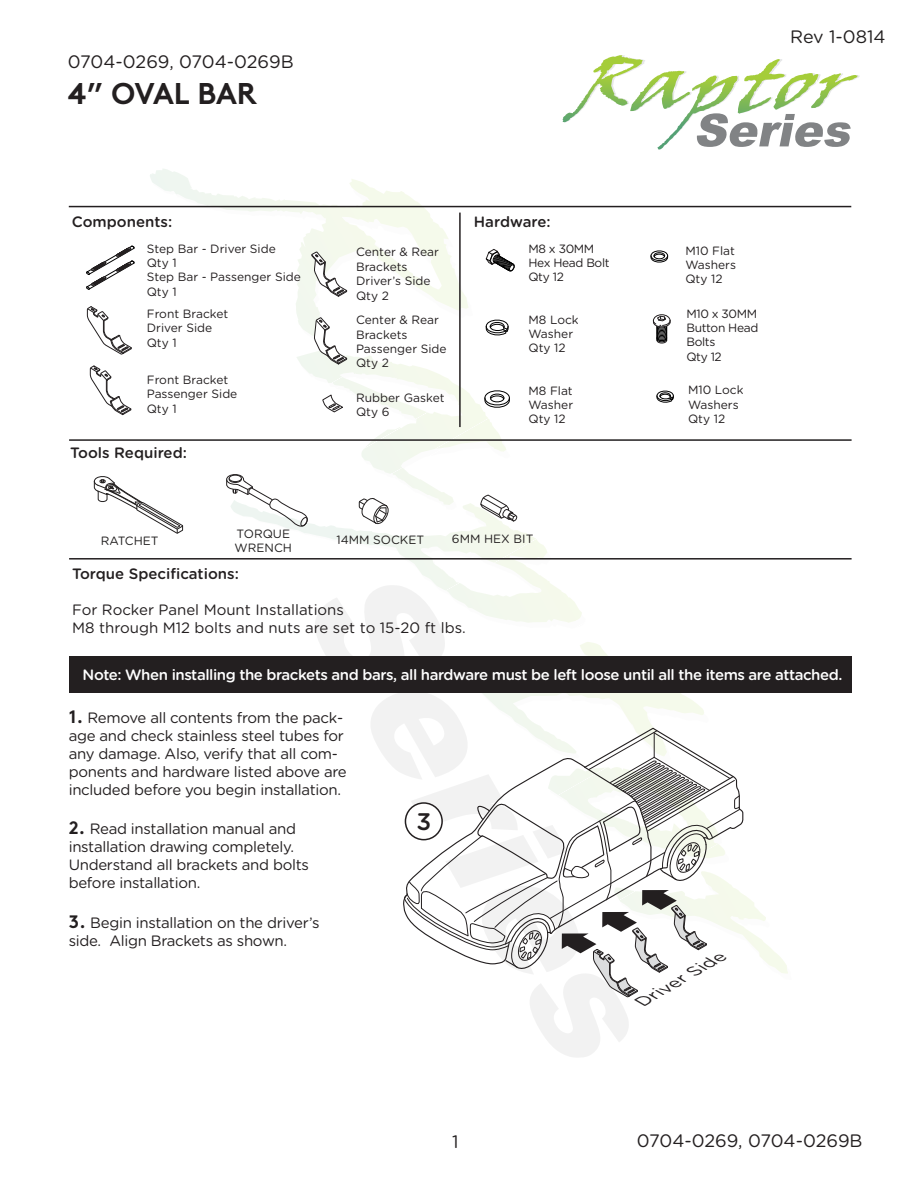
<style>
.page{position:relative;width:918px;height:1188px;background:#fff}
.page>*{position:absolute;margin:0;border:0;box-sizing:border-box;transform-origin:0 0}
.t1{font:700 30px "Brown";letter-spacing:-.005em;color:#231f20}
.t2{font:500 24px "Gotham Rounded";color:#231f20}
.t3{font:18px "Gotham Rounded";letter-spacing:-.01em;color:#231f20}
.t4{font:18px "Gotham Rounded";color:#221f1f}
.t5{font:italic 15.6px "Gotham Rounded";color:#231f20;scale:1.15 1}
.t6{font:15px/18px "Gotham Rounded";letter-spacing:-.02em;color:#231f20}
.t7{font:500 15px "Gotham Rounded";letter-spacing:-.03em;color:#fff}
.t8{font:15px/18px "Gotham Rounded";color:#231f20}
.t9{font:500 15px "Gotham Rounded";color:#231f20}
.t10{font:12px/14.4px "Gotham Rounded";color:#231f20}
.t11{font:12px/14.4px "Gotham Rounded";letter-spacing:-.03em;color:#231f20}
.t12{font:12px/14.4px "Gotham Rounded";color:#211f1f}
.t13{font:12px "Gotham Rounded";color:#221f1f}
.s1{font-family:"Brown";font-weight:700;font-size:18px}
</style>
<div class="page">
<svg style="left:294px;top:191px;width:498px;height:783px"></svg>
<svg style="left:484px;top:389px;width:26px;height:20px"></svg>
<svg style="left:485px;top:318px;width:24px;height:18px"></svg>
<svg style="left:486px;top:249px;width:29px;height:23px"></svg>
<svg style="left:563px;top:55px;width:297px;height:94px"></svg>
<hr style="left:69px;top:206px;width:782px;height:1px;background:#231f20">
<hr style="left:459px;top:213px;width:2px;height:214px;background:#231f20">
<hr style="left:69px;top:439px;width:783px;height:2px;background:#231f20">
<hr style="left:69px;top:558px;width:783px;height:2px;background:#231f20">
<svg style="left:359px;top:497px;width:30px;height:28px"></svg>
<svg style="left:94px;top:476px;width:90px;height:58px"></svg>
<svg style="left:226px;top:473px;width:83px;height:56px"></svg>
<svg style="left:650px;top:249px;width:18px;height:15px"></svg>
<svg style="left:656px;top:390px;width:18px;height:13px"></svg>
<svg style="left:653px;top:314px;width:18px;height:30px"></svg>
<svg style="left:480px;top:495px;width:38px;height:27px"></svg>
<div style="left:69px;top:656px;width:783px;height:37px;background:#231f20"></div>
<svg style="left:86px;top:246px;width:48px;height:43px"></svg>
<svg style="left:90px;top:365px;width:41px;height:50px"></svg>
<svg style="left:314px;top:318px;width:33px;height:47px"></svg>
<svg style="left:150px;top:169px;width:229px;height:138px"></svg>
<svg style="left:322px;top:394px;width:21px;height:19px"></svg>
<svg style="left:313px;top:585px;width:427px;height:472px"></svg>
<svg style="left:87px;top:306px;width:45px;height:49px"></svg>
<p class="t3" style="left:68px;top:49px;width:227px">0704-0269, 0704-0269B</p>
<h1 class="t1" style="left:68px;top:69px;width:191px">4” OVAL BAR</h1>
<p class="t9" style="left:72px;top:211px;width:102px">Components:</p>
<p class="t10" style="left:147px;top:241px;width:156px">Step Bar - Driver Side<br>Qty 1<br>Step Bar - Passenger Side<br>Qty 1</p>
<p class="t10" style="left:147px;top:306px;width:83px">Front Bracket<br>Driver Side<br>Qty 1</p>
<p class="t10" style="left:147px;top:372px;width:92px">Front Bracket<br>Passenger Side<br>Qty 1</p>
<p class="t9" style="left:70px;top:442px;width:118px">Tools Required:</p>
<p class="t10" style="left:356px;top:244px;width:84px">Center &amp; Rear<br>Brackets<br>Driver’s Side<br>Qty 2</p>
<p class="t10" style="left:356px;top:312px;width:92px">Center &amp; Rear<br>Brackets<br>Passenger Side<br>Qty 2</p>
<p class="t10" style="left:356px;top:390px;width:90px">Rubber Gasket<br>Qty 6</p>
<p class="t9" style="left:474px;top:211px;width:78px">Hardware:</p>
<p class="t11" style="left:528px;top:241px;width:83px">M8 x 30MM<br>Hex Head Bolt<br>Qty 12</p>
<p class="t10" style="left:528px;top:312px;width:52px">M8 Lock<br>Washer<br>Qty 12</p>
<p class="t10" style="left:528px;top:383px;width:46px;text-align:justify">M8 Flat Washer Qty 12</p>
<p class="t12" style="left:235px;top:526px;width:59px">TORQUE<br>WRENCH</p>
<p class="t12" style="left:101px;top:533px;width:60px">RATCHET</p>
<p class="t13" style="left:336px;top:531px;width:89px">14MM SOCKET</p>
<p class="t10" style="left:452px;top:531px;width:83px">6MM HEX BIT</p>
<p class="t4" style="left:790px;top:24px;width:97px">Rev 1-0814</p>
<p class="t10" style="left:685px;top:243px;width:52px;text-align:justify">M10 Flat Washers Qty 12</p>
<p class="t11" style="left:686px;top:306px;width:73px">M10 x 30MM<br>Button Head<br>Bolts<br>Qty 12</p>
<p class="t10" style="left:688px;top:382px;width:57px">M10 Lock<br>Washers<br>Qty 12</p>
<p class="t9" style="left:72px;top:563px;width:168px">Torque Specifications:</p>
<p class="t8" style="left:72px;top:600px;width:395px">For Rocker Panel Mount Installations<br>M8 through M12 bolts and nuts are set to 15-20 ft lbs.</p>
<p class="t7" style="left:83px;top:664px;width:761px">Note: When installing the brackets and bars, all hardware must be left loose until all the items are attached.</p>
<p class="t6" style="left:69px;top:708px;width:280px"><span class="s1">1.</span> Remove all contents from the pack&shy;age and check stainless steel tubes for any damage. Also, verify that all com&shy;ponents and hardware listed above are included before you begin installation.</p>
<p class="t6" style="left:69px;top:820px;width:242px"><span class="s1">2.</span> Read installation manual and installation drawing completely.<br>Understand all brackets and bolts before installation.</p>
<p class="t6" style="left:69px;top:913px;width:252px"><span class="s1">3.</span> Begin installation on the driver’s side. Align Brackets as shown.</p>
<h2 class="t2" style="left:416px;top:804px;width:16px">3</h2>
<p class="t3" style="left:452px;top:1130px;width:8px">1</p>
<p class="t5" style="left:635px;top:993px;width:87px;rotate:-30deg">Driver Side</p>
<p class="t3" style="left:637px;top:1128px;width:227px">0704-0269, 0704-0269B</p>
</div>
